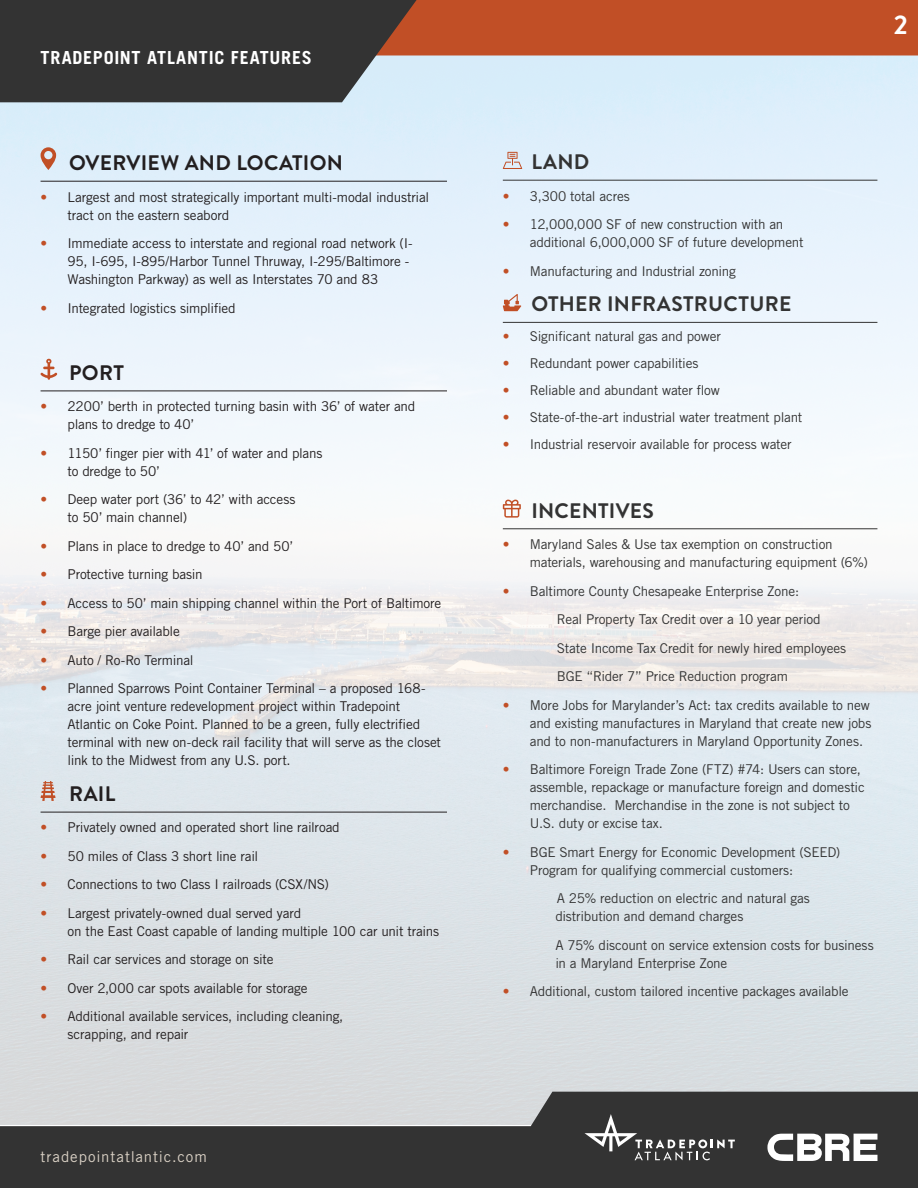
<style>
.page{position:relative;width:918px;height:1188px;background:#fff}
.page>*{position:absolute;margin:0;border:0;box-sizing:border-box;transform-origin:0 0}
.t1{font:700 27px "Brandon Grotesque";color:#fff}
.t2{font:700 21px "Brandon Grotesque";letter-spacing:.01em;color:#333}
.t3{font:700 21px "Brandon Grotesque";letter-spacing:.015em;color:#231f20}
.t4{font:700 18px "Trade Gothic LT Std";letter-spacing:.045em;color:#fff}
.t5{font:15px "Trade Gothic LT Std";letter-spacing:.06em;color:#dad1c5}
.t6{font:13.5px/18px "Trade Gothic LT Std";letter-spacing:-.015em;color:#231f20}
.t7{font:13.5px/18px "Trade Gothic LT Std";letter-spacing:-.015em;color:#333}
.s1{color:#c14f26}
</style>
<div class="page">
<svg style="left:0;top:1092px;width:918px;height:96px;background:#5a5a5b"></svg>
<svg style="left:767px;top:1134px;width:110px;height:27px"></svg>
<svg style="left:585px;top:1114px;width:150px;height:46px;background:#4e4e4e"></svg>
<hr style="left:41px;top:181px;width:406px;height:1px;background:#231f20">
<hr style="left:41px;top:391px;width:406px;height:1px;background:#231f20">
<hr style="left:41px;top:812px;width:406px;height:1px;background:#231f20">
<svg style="left:41px;top:147px;width:15px;height:23px"></svg>
<svg style="left:40px;top:358px;width:17px;height:22px"></svg>
<svg style="left:41px;top:781px;width:15px;height:20px"></svg>
<hr style="left:503px;top:180px;width:374px;height:1px;background:#333">
<hr style="left:503px;top:322px;width:374px;height:1px;background:#333">
<hr style="left:503px;top:528px;width:374px;height:1px;background:#333">
<svg style="left:503px;top:152px;width:19px;height:17px"></svg>
<svg style="left:503px;top:294px;width:18px;height:17px"></svg>
<svg style="left:503px;top:500px;width:18px;height:18px"></svg>
<svg style="left:0;top:0;width:918px;height:102px;background:#8c6f66"></svg>
<p class="t4" style="left:40px;top:47px;width:273px">TRADEPOINT ATLANTIC FEATURES</p>
<p class="t3" style="left:69px;top:148px;width:276px">OVERVIEW AND LOCATION</p>
<p class="t6" style="left:68px;top:188px;width:363px;text-indent:-27px"><span class="s1">•</span> Largest and most strategically important multi-modal industrial tract on the eastern seabord</p>
<p class="t6" style="left:68px;top:234px;width:347px;text-indent:-27px"><span class="s1">•</span> Immediate access to interstate and regional road network (I-<br>95, I-695, I-895/Harbor Tunnel Thruway, I-295/Baltimore -<br>Washington Parkway) as well as Interstates 70 and 83</p>
<p class="t6" style="left:41px;top:299px;width:197px"><span class="s1">•</span> Integrated logistics simplified</p>
<p class="t3" style="left:69px;top:358px;width:56px">PORT</p>
<p class="t6" style="left:68px;top:397px;width:349px;text-indent:-27px"><span class="s1">•</span> 2200’ berth in protected turning basin with 36’ of water and plans to dredge to 40’</p>
<p class="t6" style="left:68px;top:444px;width:256px;text-indent:-27px"><span class="s1">•</span> 1150’ finger pier with 41’ of water and plans to dredge to 50’</p>
<p class="t6" style="left:68px;top:490px;width:230px;text-indent:-27px"><span class="s1">•</span> Deep water port (36’ to 42’ with access to 50’ main channel)</p>
<p class="t6" style="left:41px;top:537px;width:254px"><span class="s1">•</span> Plans in place to dredge to 40’ and 50’</p>
<p class="t6" style="left:41px;top:565px;width:164px"><span class="s1">•</span> Protective turning basin</p>
<p class="t6" style="left:41px;top:594px;width:402px"><span class="s1">•</span> Access to 50’ main shipping channel within the Port of Baltimore</p>
<p class="t6" style="left:41px;top:622px;width:141px"><span class="s1">•</span> Barge pier available</p>
<p class="t6" style="left:41px;top:651px;width:155px"><span class="s1">•</span> Auto / Ro-Ro Terminal</p>
<p class="t6" style="left:68px;top:679px;width:375px;text-indent:-27px"><span class="s1">•</span> Planned Sparrows Point Container Terminal – a proposed 168- acre joint venture redevelopment project within Tradepoint Atlantic on Coke Point. Planned to be a green, fully electrified terminal with new on-deck rail facility that will serve as the closet link to the Midwest from any U.S. port.</p>
<p class="t3" style="left:69px;top:779px;width:48px">RAIL</p>
<p class="t6" style="left:41px;top:818px;width:301px"><span class="s1">•</span> Privately owned and operated short line railroad</p>
<p class="t6" style="left:41px;top:847px;width:219px"><span class="s1">•</span> 50 miles of Class 3 short line rail</p>
<p class="t6" style="left:41px;top:875px;width:290px"><span class="s1">•</span> Connections to two Class I railroads (CSX/NS)</p>
<p class="t6" style="left:68px;top:904px;width:373px;text-indent:-27px"><span class="s1">•</span> Largest privately-owned dual served yard<br>on the East Coast capable of landing multiple 100 car unit trains</p>
<p class="t6" style="left:41px;top:950px;width:234px"><span class="s1">•</span> Rail car services and storage on site</p>
<p class="t6" style="left:41px;top:979px;width:269px"><span class="s1">•</span> Over 2,000 car spots available for storage</p>
<p class="t6" style="left:68px;top:1007px;width:277px;text-indent:-27px"><span class="s1">•</span> Additional available services, including cleaning, scrapping, and repair</p>
<p class="t5" style="left:41px;top:1148px;width:168px">tradepointatlantic.com</p>
<p class="t1" style="left:894px;top:6px;width:15px">2</p>
<p class="t2" style="left:531px;top:147px;width:59px">LAND</p>
<p class="t7" style="left:503px;top:187px;width:129px"><span class="s1">•</span> 3,300 total acres</p>
<p class="t7" style="left:530px;top:215px;width:275px;text-indent:-27px"><span class="s1">•</span> 12,000,000 SF of new construction with an additional 6,000,000 SF of future development</p>
<p class="t7" style="left:503px;top:262px;width:235px"><span class="s1">•</span> Manufacturing and Industrial zoning</p>
<p class="t2" style="left:531px;top:289px;width:262px">OTHER INFRASTRUCTURE</p>
<p class="t7" style="left:503px;top:327px;width:220px"><span class="s1">•</span> Significant natural gas and power</p>
<p class="t7" style="left:503px;top:354px;width:197px"><span class="s1">•</span> Redundant power capabilities</p>
<p class="t7" style="left:503px;top:381px;width:219px"><span class="s1">•</span> Reliable and abundant water flow</p>
<p class="t7" style="left:503px;top:408px;width:301px"><span class="s1">•</span> State-of-the-art industrial water treatment plant</p>
<p class="t7" style="left:503px;top:435px;width:290px"><span class="s1">•</span> Industrial reservoir available for process water</p>
<p class="t2" style="left:531px;top:496px;width:124px">INCENTIVES</p>
<p class="t7" style="left:530px;top:535px;width:340px;text-indent:-27px"><span class="s1">•</span> Maryland Sales &amp; Use tax exemption on construction materials, warehousing and manufacturing equipment (6%)</p>
<p class="t7" style="left:503px;top:582px;width:298px"><span class="s1">•</span> Baltimore County Chesapeake Enterprise Zone:</p>
<p class="t7" style="left:557px;top:610px;width:265px">Real Property Tax Credit over a 10 year period</p>
<p class="t7" style="left:557px;top:639px;width:291px">State Income Tax Credit for newly hired employees</p>
<p class="t7" style="left:557px;top:667px;width:233px">BGE “Rider 7” Price Reduction program</p>
<p class="t7" style="left:530px;top:696px;width:343px;text-align:justify;text-indent:-27px"><span class="s1">•</span> More Jobs for Marylander’s Act: tax credits available to new and existing manufactures in Maryland that create new jobs and to non-manufacturers in Maryland Opportunity Zones.</p>
<p class="t7" style="left:530px;top:760px;width:336px;text-indent:-27px"><span class="s1">•</span> Baltimore Foreign Trade Zone (FTZ) #74: Users can store, assemble, repackage or manufacture foreign and domestic merchandise. Merchandise in the zone is not subject to U.S. duty or excise tax.</p>
<p class="t7" style="left:530px;top:843px;width:312px;text-indent:-27px"><span class="s1">•</span> BGE Smart Energy for Economic Development (SEED)<br>Program for qualifying commercial customers:</p>
<p class="t7" style="left:555px;top:889px;width:256px">A 25% reduction on electric and natural gas distribution and demand charges</p>
<p class="t7" style="left:555px;top:936px;width:320px">A 75% discount on service extension costs for business in a Maryland Enterprise Zone</p>
<p class="t7" style="left:503px;top:982px;width:347px"><span class="s1">•</span> Additional, custom tailored incentive packages available</p>
</div>
